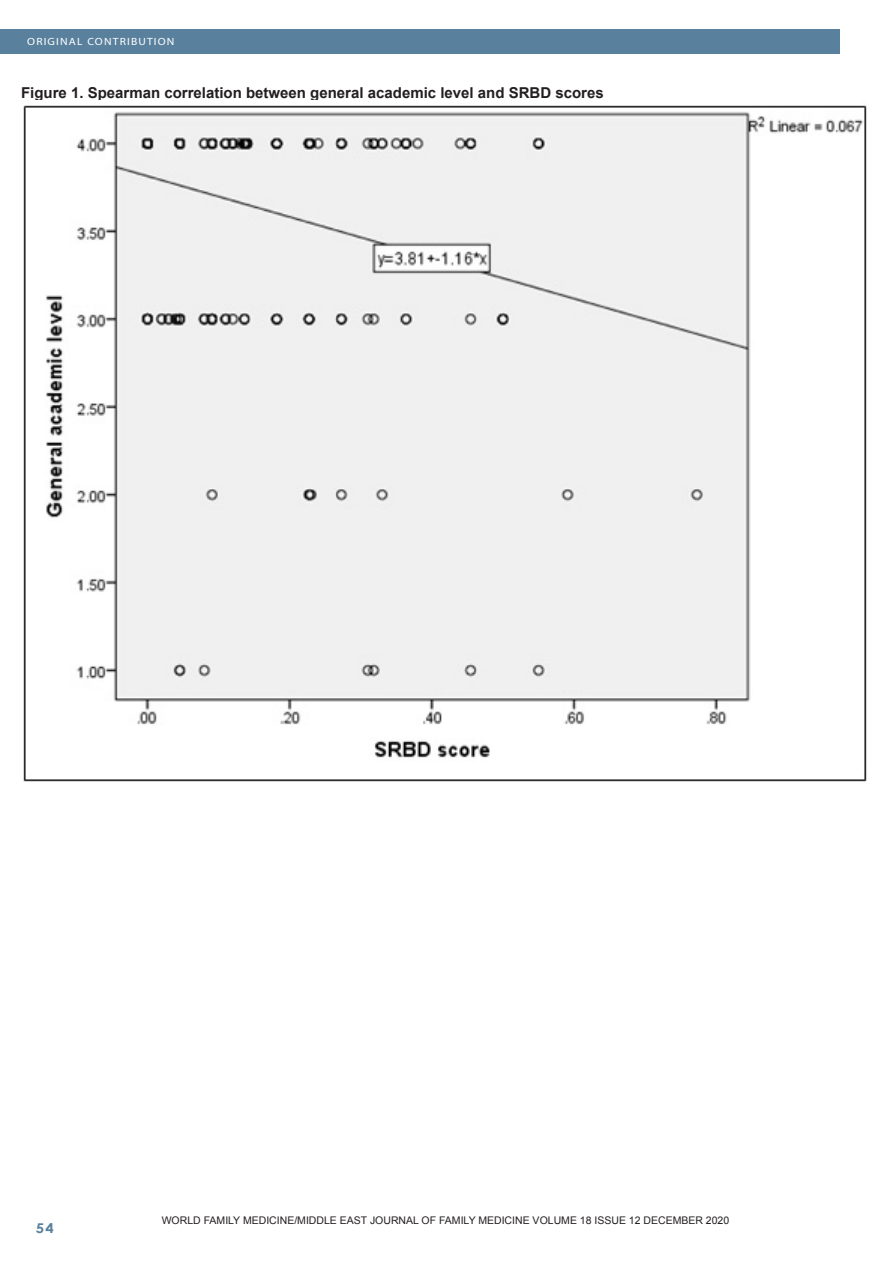
<style>
.page{position:relative;width:893px;height:1263px;background:#fff}
.page>*{position:absolute;margin:0;border:0;box-sizing:border-box;transform-origin:0 0}
.Footnote_Text{font:700 15px "Arial";color:#231f20}
.t1{font:700 13.5px "Century Gothic";color:#59809c;scale:1.1 1}
.Footnote_Text-2{font:10.5px "Arial";color:#231f20}
.t2{font:10.5px "Myriad";letter-spacing:.1em;color:#fff;scale:1.1 1}
</style>
<div class="page">
<div style="left:0;top:30px;width:840px;height:24px;background:#59809c"></div>
<img style="left:23px;top:105px;width:844px;height:677px">
<p class="t2" style="left:27px;top:36px;width:135px">ORIGINAL CONTRIBUTION</p>
<p class="Footnote_Text" style="left:21px;top:83px;width:584px">Figure 1. Spearman correlation between general academic level and SRBD scores</p>
<p class="t1" style="left:36px;top:1217px;width:18px">54</p>
<p class="Footnote_Text-2" style="left:162px;top:1214px;width:569px">WORLD FAMILY MEDICINE/MIDDLE EAST JOURNAL OF FAMILY MEDICINE VOLUME 18 ISSUE 12 DECEMBER 2020</p>
</div>
